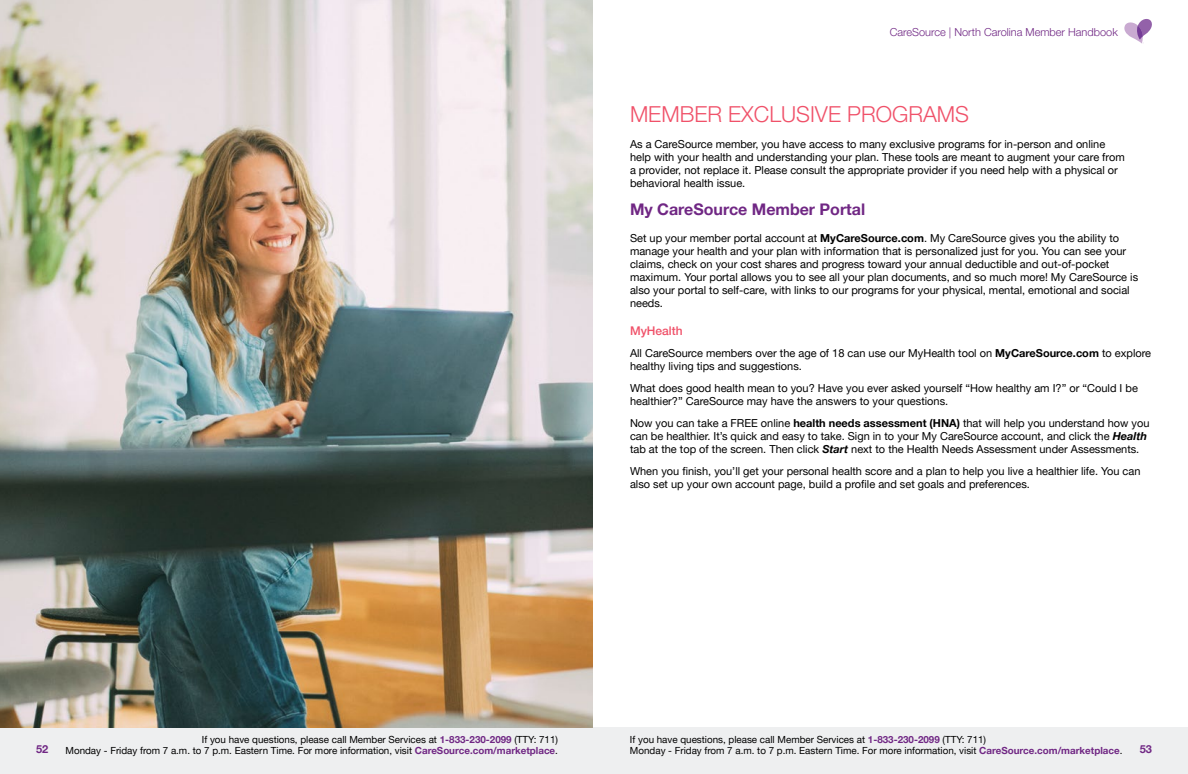
<style>
.page{position:relative;width:1188px;height:774px;background:#fff}
.page>*{position:absolute;margin:0;border:0;box-sizing:border-box;transform-origin:0 0}
.t1{font:300 22px "Helvetica Neue LT Pro";color:#f05169}
.t2{font:700 16px "Helvetica Neue LT Pro";color:#702784}
.t3{font:500 12px "Helvetica Neue LT Pro";color:#f05169}
.t4{font:11px/13px "Helvetica Neue LT Pro";color:#000}
.t5{font:300 11px "Helvetica Neue LT Pro";color:#702784}
.t6{font:700 11px "Helvetica Neue LT Pro";color:#702784}
.t7{font:9.8px/11px "Helvetica Neue LT Pro";color:#000;text-align:right}
.s1{font-weight:700}
.s2{font-weight:700;font-style:italic}
.s3{font-weight:700;color:#702784}
</style>
<div class="page">
<div style="left:0;top:727px;width:1188px;height:47px;background:#eeeff0"></div>
<svg style="left:1124px;top:19px;width:28px;height:25px"></svg>
<img style="left:0;top:0;width:593px;height:727px">
<p class="t5" style="left:890px;top:25px;width:230px">CareSource | North Carolina Member Handbook</p>
<h2 class="t1" style="left:630px;top:101px;width:341px">MEMBER EXCLUSIVE PROGRAMS</h2>
<p class="t4" style="left:630px;top:138px;width:496px">As a CareSource member, you have access to many exclusive programs for in-person and online help with your health and understanding your plan. These tools are meant to augment your care from a provider, not replace it. Please consult the appropriate provider if you need help with a physical or behavioral health issue.</p>
<h3 class="t2" style="left:630px;top:200px;width:237px">My CareSource Member Portal</h3>
<p class="t4" style="left:630px;top:231px;width:510px">Set up your member portal account at <span class="s1">MyCareSource.com</span>. My CareSource gives you the ability to manage your health and your plan with information that is personalized just for you. You can see your claims, check on your cost shares and progress toward your annual deductible and out-of-pocket maximum. Your portal allows you to see all your plan documents, and so much more! My CareSource is also your portal to self-care, with links to our programs for your physical, mental, emotional and social needs.</p>
<h4 class="t3" style="left:630px;top:323px;width:54px">MyHealth</h4>
<p class="t4" style="left:630px;top:346px;width:523px">All CareSource members over the age of 18 can use our MyHealth tool on <span class="s1">MyCareSource.com</span> to explore healthy living tips and suggestions.</p>
<p class="t4" style="left:630px;top:381px;width:509px">What does good health mean to you? Have you ever asked yourself “How healthy am I?” or “Could I be healthier?” CareSource may have the answers to your questions.</p>
<p class="t4" style="left:630px;top:416px;width:521px">Now you can take a FREE online <span class="s1">health needs assessment (HNA)</span> that will help you understand how you can be healthier. It’s quick and easy to take. Sign in to your My CareSource account, and click the <span class="s2">Health </span>tab at the top of the screen. Then click <span class="s2">Start</span> next to the Health Needs Assessment under Assessments.</p>
<p class="t4" style="left:630px;top:464px;width:512px">When you finish, you’ll get your personal health score and a plan to help you live a healthier life. You can also set up your own account page, build a profile and set goals and preferences.</p>
<p class="t7" style="left:66px;top:734px;width:494px">If you have questions, please call Member Services at <span class="s3">1-833-230-2099</span> (TTY: 711)<br>Monday - Friday from 7 a.m. to 7 p.m. Eastern Time. For more information, visit <span class="s3">CareSource.com/marketplace</span>.</p>
<p class="t7" style="left:630px;top:734px;width:494px;text-align:left">If you have questions, please call Member Services at <span class="s3">1-833-230-2099</span> (TTY: 711)<br>Monday - Friday from 7 a.m. to 7 p.m. Eastern Time. For more information, visit <span class="s3">CareSource.com/marketplace</span>.</p>
<p class="t6" style="left:36px;top:742px;width:14px">52</p>
<p class="t6" style="left:1140px;top:742px;width:14px">53</p>
</div>
